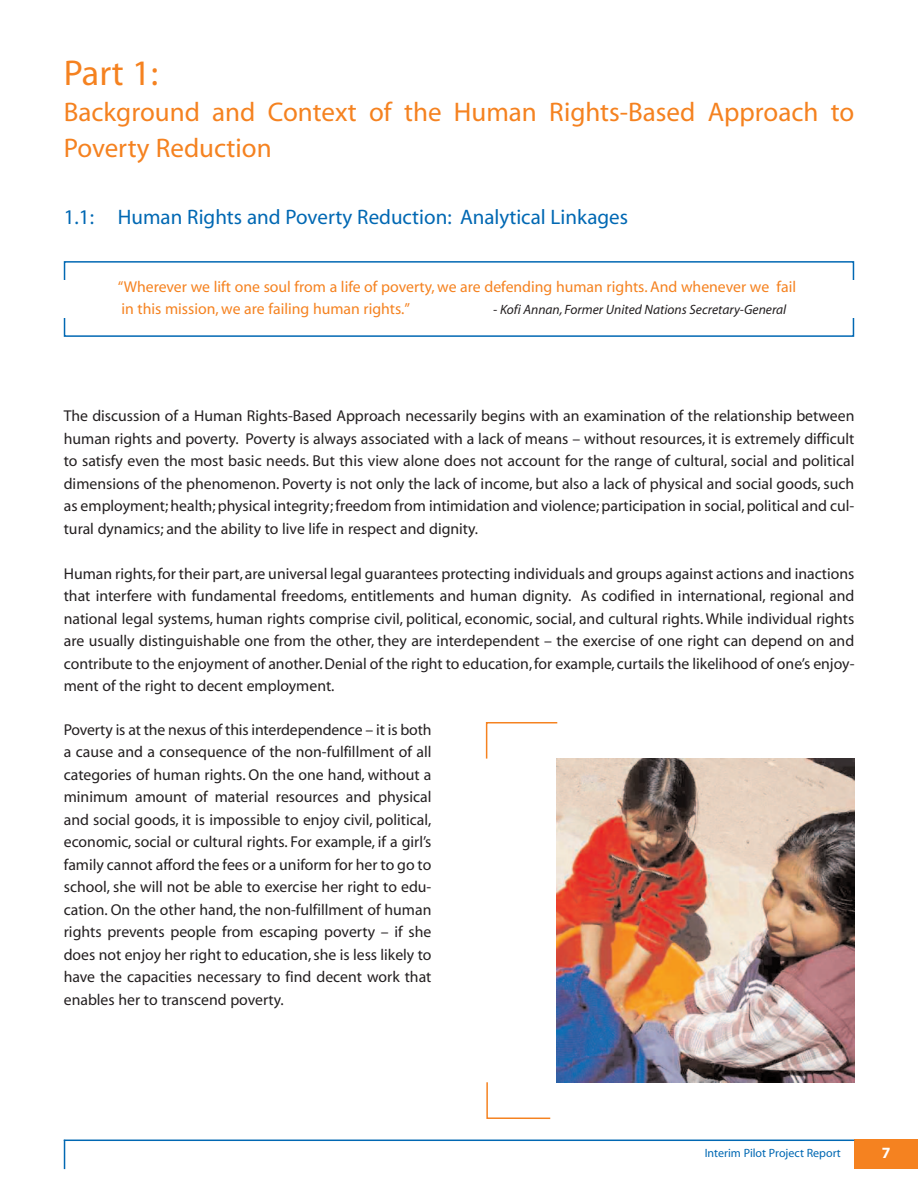
<style>
.page{position:relative;width:918px;height:1188px;background:#fff}
.page>*{position:absolute;margin:0;border:0;box-sizing:border-box;transform-origin:0 0}
.t1{font:36px "Myriad";color:#f58220}
.t2{font:27px/36px "Myriad";color:#f58220}
.t3{font:21px "Myriad";color:#0168b3}
.t4{font:15.75px/22.5px "Myriad";color:#231f20;text-align:justify}
.t5{font:15.75px/22.5px "Myriad";color:#f58220}
.t6{font:700 15.75px "Myriad";color:#fff}
.t7{font:italic 13.5px "Myriad";color:#231f20}
.t8{font:12px "Myriad";color:#0168b3}
</style>
<div class="page">
<div style="left:64px;top:261px;width:790px;height:76px;border:2px solid #0168b3"></div>
<div style="left:854px;top:1140px;width:64px;height:29px;background:#f58220"></div>
<hr style="left:64px;top:1140px;width:790px;height:1px;background:#0168b3">
<svg style="left:64px;top:1141px;width:1px;height:28px"></svg>
<img style="left:557px;top:759px;width:297px;height:323px">
<svg style="left:485px;top:722px;width:74px;height:38px"></svg>
<svg style="left:486px;top:1082px;width:65px;height:38px"></svg>
<div style="left:53px;top:281px;width:816px;height:37px;background:#fff"></div>
<h1 class="t1" style="left:64px;top:59px;width:96px">Part 1:</h1>
<h2 class="t2" style="left:64px;top:96px;width:792px">Background and Context of the Human Rights-Based Approach to<br>Poverty Reduction</h2>
<h3 class="t3" style="left:64px;top:209px;width:566px">1.1: Human Rights and Poverty Reduction: Analytical Linkages</h3>
<p class="t5" style="left:118px;top:277px;width:680px">“Wherever we lift one soul from a life of poverty, we are defending human rights. And whenever we fail in this mission, we are failing human rights.”</p>
<p class="t7" style="left:493px;top:305px;width:295px">- Kofi Annan, Former United Nations Secretary-General</p>
<p class="t4" style="left:64px;top:406px;width:792px">The discussion of a Human Rights-Based Approach necessarily begins with an examination of the relationship between human rights and poverty. Poverty is always associated with a lack of means – without resources, it is extremely difficult to satisfy even the most basic needs. But this view alone does not account for the range of cultural, social and political dimensions of the phenomenon. Poverty is not only the lack of income, but also a lack of physical and social goods, such as employment; health; physical integrity; freedom from intimidation and violence; participation in social, political and cul&shy;tural dynamics; and the ability to live life in respect and dignity.</p>
<p class="t4" style="left:64px;top:564px;width:792px">Human rights, for their part, are universal legal guarantees protecting individuals and groups against actions and inactions that interfere with fundamental freedoms, entitlements and human dignity. As codified in international, regional and national legal systems, human rights comprise civil, political, economic, social, and cultural rights. While individual rights are usually distinguishable one from the other, they are interdependent – the exercise of one right can depend on and contribute to the enjoyment of another. Denial of the right to education, for example, curtails the likelihood of one’s enjoy&shy;ment of the right to decent employment.</p>
<p class="t4" style="left:64px;top:719px;width:369px">Poverty is at the nexus of this interdependence – it is both a cause and a consequence of the non-fulfillment of all categories of human rights. On the one hand, without a minimum amount of material resources and physical and social goods, it is impossible to enjoy civil, political, economic, social or cultural rights. For example, if a girl’s family cannot afford the fees or a uniform for her to go to school, she will not be able to exercise her right to edu&shy;cation. On the other hand, the non-fulfillment of human rights prevents people from escaping poverty – if she does not enjoy her right to education, she is less likely to have the capacities necessary to find decent work that enables her to transcend poverty.</p>
<p class="t8" style="left:705px;top:1149px;width:138px">Interim Pilot Project Report</p>
<p class="t6" style="left:882px;top:1147px;width:10px">7</p>
</div>
